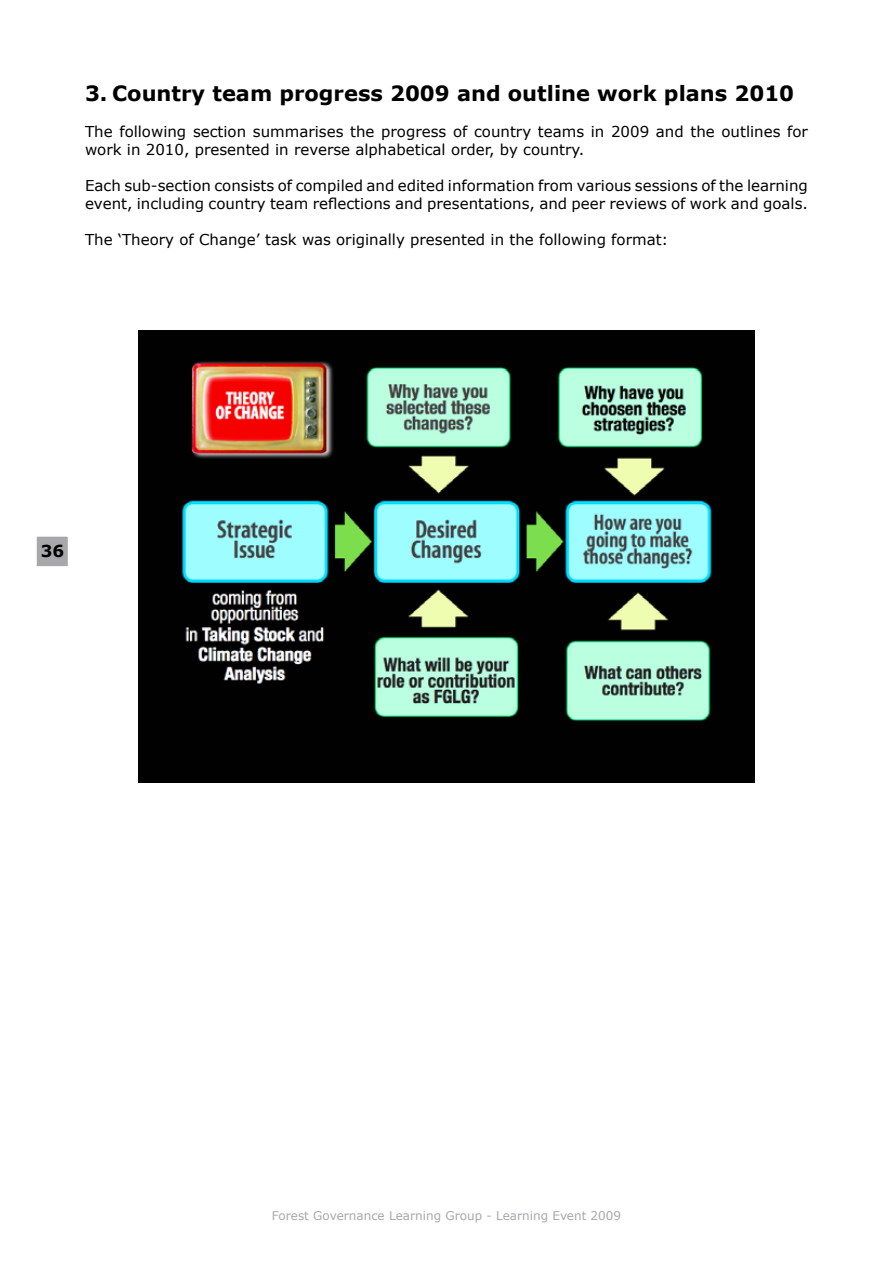
<style>
.page{position:relative;width:893px;height:1263px;background:#fff}
.page>*{position:absolute;margin:0;border:0;box-sizing:border-box;transform-origin:0 0}
.t1{font:700 21px "Verdana";color:#000}
.t2{font:700 16.5px "Verdana";color:#000}
.t3{font:15px/18px "Verdana";color:#000}
.t4{font:12px "Verdana";color:#a8a8ab}
</style>
<div class="page">
<div style="left:35px;top:535px;width:34px;height:33px;background:#a8a8ab;border:2px solid #fff"></div>
<img style="left:139px;top:330px;width:615px;height:452px">
<h1 class="t1" style="left:85px;top:80px;width:711px">3. Country team progress 2009 and outline work plans 2010</h1>
<p class="t3" style="left:85px;top:122px;width:724px">The following section summarises the progress of country teams in 2009 and the outlines for work in 2010, presented in reverse alphabetical order, by country.</p>
<p class="t3" style="left:85px;top:176px;width:724px">Each sub-section consists of compiled and edited information from various sessions of the learning event, including country team reflections and presentations, and peer reviews of work and goals.</p>
<p class="t3" style="left:85px;top:230px;width:585px">The ‘Theory of Change’ task was originally presented in the following format:</p>
<p class="t2" style="left:41px;top:540px;width:25px">36</p>
<p class="t4" style="left:272px;top:1208px;width:351px">Forest Governance Learning Group - Learning Event 2009</p>
</div>
